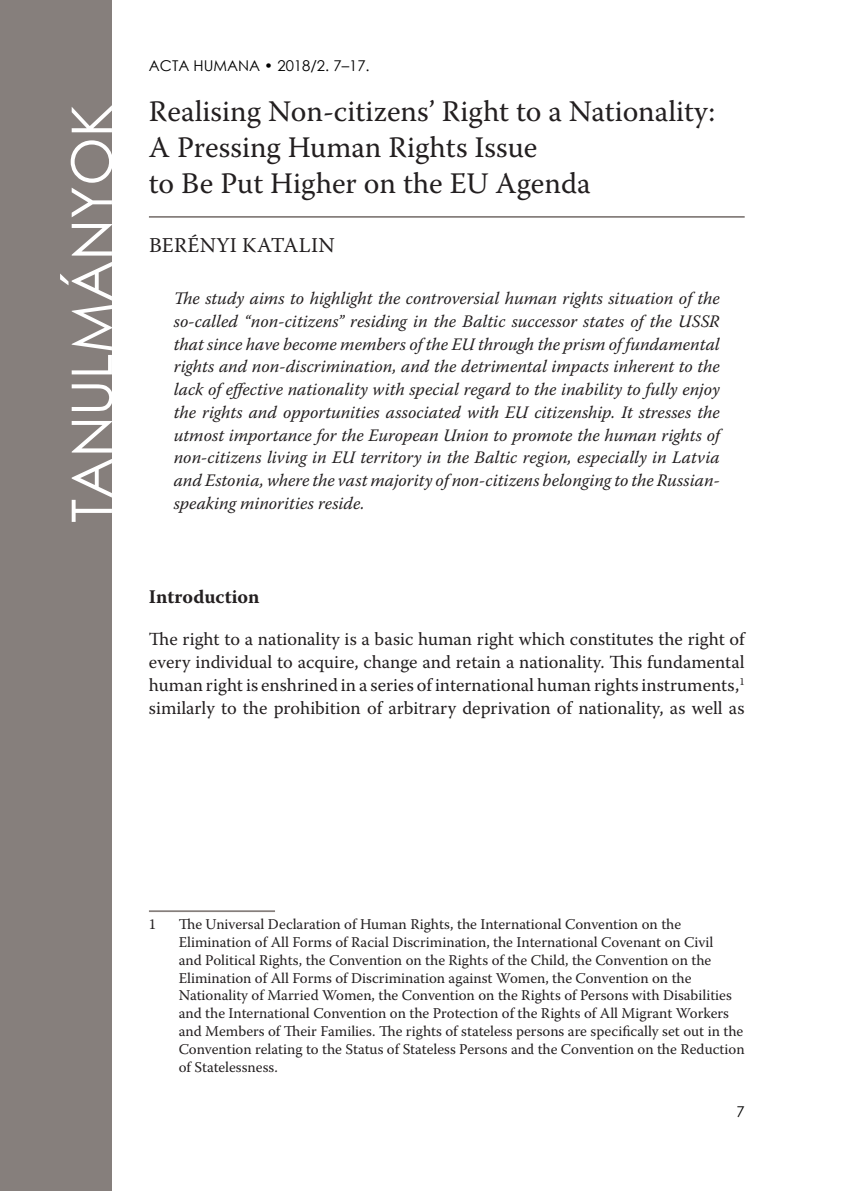
<style>
.page{position:relative;width:844px;height:1191px;background:#fff}
.page>*{position:absolute;margin:0;border:0;box-sizing:border-box;transform-origin:0 0}
.M1_text{font:56px "Century Gothic";color:#fff}
.Tanulmánycím{font:29.75px/35.7px "Warnock Pro";color:#231f20}
.Szerző{font:21px "Warnock Pro";letter-spacing:.015em;color:#231f20}
.Címsor_1{font:700 19.25px "Warnock Pro";color:#231f20}
.Body_1st{font:18.38px/22.8px "Warnock Pro";color:#231f20;text-align:justify}
.Absztrakt{font:italic 17.5px/22.8px "Warnock Pro";color:#231f20;text-align:justify}
.Lábjegyzet{font:14.88px/17.8px "Warnock Pro";color:#231f20}
.t1{font:14.88px "Century Gothic";color:#000}
</style>
<div class="page">
<div style="left:0;top:0;width:112px;height:1191px;background:#867f7c"></div>
<hr style="left:149px;top:216px;width:595px;height:2px;background:#867f7c">
<hr style="left:149px;top:910px;width:126px;height:2px;background:#867f7c">
<p class="t1" style="left:149px;top:55px;width:222px">ACTA HUMANA • 2018/2. 7–17.</p>
<p class="M1_text" style="left:53px;top:523px;width:420px;rotate:-90deg">TANULMÁNYOK</p>
<p class="Tanulmánycím" style="left:149px;top:93px;width:567px">Realising Non-citizens’ Right to a Nationality:<br>A Pressing Human Rights Issue<br>to Be Put Higher on the EU Agenda</p>
<p class="Szerző" style="left:149px;top:233px;width:187px">BERÉNYI KATALIN</p>
<p class="Absztrakt" style="left:174px;top:287px;width:547px">The study aims to highlight the controversial human rights situation of the so-called “non-citizens” residing in the Baltic successor states of the USSR that since have become members of the EU through the prism of fundamental rights and non-discrimination, and the detrimental impacts inherent to the lack of effective nationality with special regard to the inability to fully enjoy the rights and opportunities associated with EU citizenship. It stresses the utmost importance for the European Union to promote the human rights of non-citizens living in EU territory in the Baltic region, especially in Latvia and Estonia, where the vast majority of non-citizens belonging to the Russian&shy;speaking minorities reside.</p>
<p class="Címsor_1" style="left:149px;top:585px;width:112px">Introduction</p>
<p class="Body_1st" style="left:149px;top:627px;width:597px">The right to a nationality is a basic human right which constitutes the right of every individual to acquire, change and retain a nationality. This fundamental human right is enshrined in a series of international human rights instruments,<sup>1 </sup>similarly to the prohibition of arbitrary deprivation of nationality, as well as</p>
<p class="Lábjegyzet" style="left:149px;top:915px;width:9px">1</p>
<p class="Lábjegyzet" style="left:179px;top:915px;width:567px">The Universal Declaration of Human Rights, the International Convention on the Elimination of All Forms of Racial Discrimination, the International Covenant on Civil<br>and Political Rights, the Convention on the Rights of the Child, the Convention on the Elimination of All Forms of Discrimination against Women, the Convention on the Nationality of Married Women, the Convention on the Rights of Persons with Disabilities and the International Convention on the Protection of the Rights of All Migrant Workers and Members of Their Families. The rights of stateless persons are specifically set out in the Convention relating to the Status of Stateless Persons and the Convention on the Reduction of Statelessness.</p>
<p class="t1" style="left:736px;top:1100px;width:10px">7</p>
</div>
